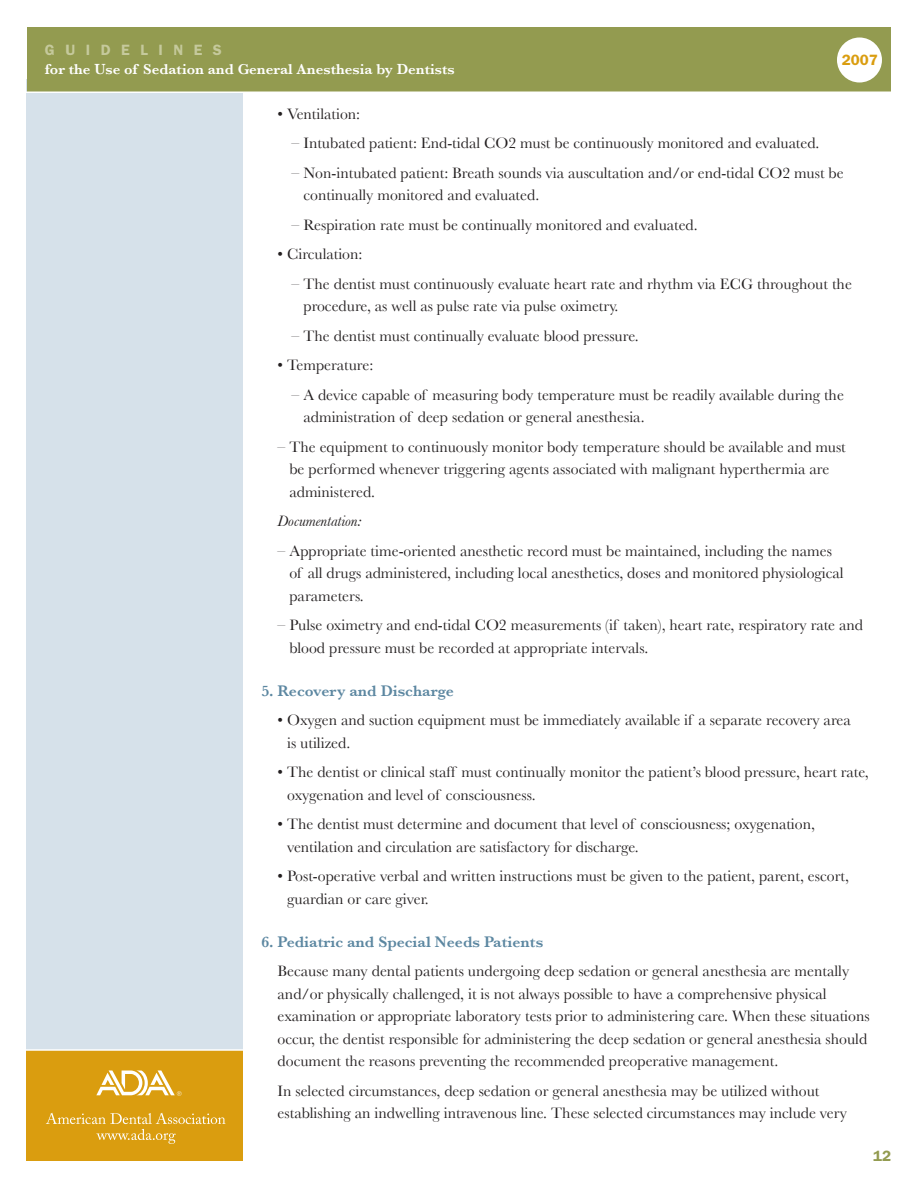
<style>
.page{position:relative;width:918px;height:1188px;background:#fff}
.page>*{position:absolute;margin:0;border:0;box-sizing:border-box;transform-origin:0 0}
.t1{font:15.75px/22.5px "Baskerville";color:#231f20}
.t2{font:600 15.75px "Baskerville";color:#5c87a1}
.t3{font:italic 15.75px "Baskerville";color:#231f20}
.t4{font:600 15px "Baskerville";color:#fff}
.t5{font:600 15px "Franklin Gothic";letter-spacing:.7em;color:#c5c99c}
.t6{font:600 15px "Franklin Gothic";color:#da9d0f}
.t7{font:600 15px "Franklin Gothic";color:#939b50}
</style>
<div class="page">
<div style="left:27px;top:80px;width:216px;height:971px;background:#d6e1ea"></div>
<div style="left:27px;top:27px;width:864px;height:64px;background:#939b50"></div>
<div style="left:27px;top:1050px;width:216px;height:111px;background:#da9d0f"></div>
<svg style="left:46px;top:1113px;width:179px;height:31px"></svg>
<svg style="left:96px;top:1070px;width:86px;height:26px"></svg>
<hr style="left:18px;top:1049px;width:313px;height:2px;background:#fff">
<hr style="left:18px;top:92px;width:885px;height:1px;background:#fff">
<div style="left:837px;top:38px;width:45px;height:44px;background:#fff;border-radius:50%"></div>
<p class="t5" style="left:45px;top:41px;width:178px">GUIDELINES</p>
<p class="t4" style="left:45px;top:61px;width:411px">for the Use of Sedation and General Anesthesia by Dentists</p>
<p class="t6" style="left:842px;top:51px;width:37px">2007</p>
<p class="t1" style="left:278px;top:102px;width:84px">• Ventilation:</p>
<p class="t1" style="left:292px;top:132px;width:529px">– Intubated patient: End-tidal CO2 must be continuously monitored and evaluated.</p>
<p class="t1" style="left:303px;top:161px;width:542px;text-indent:-12px">– Non-intubated patient: Breath sounds via auscultation and/or end-tidal CO2 must be continually monitored and evaluated.</p>
<p class="t1" style="left:292px;top:213px;width:408px">– Respiration rate must be continually monitored and evaluated.</p>
<p class="t1" style="left:278px;top:243px;width:86px">• Circulation:</p>
<p class="t1" style="left:303px;top:272px;width:550px;text-indent:-12px">– The dentist must continuously evaluate heart rate and rhythm via ECG throughout the procedure, as well as pulse rate via pulse oximetry.</p>
<p class="t1" style="left:292px;top:324px;width:349px">– The dentist must continually evaluate blood pressure.</p>
<p class="t1" style="left:278px;top:354px;width:97px">• Temperature:</p>
<p class="t1" style="left:303px;top:383px;width:542px;text-indent:-12px">– A device capable of measuring body temperature must be readily available during the administration of deep sedation or general anesthesia.</p>
<p class="t1" style="left:289px;top:435px;width:558px;text-indent:-12px">– The equipment to continuously monitor body temperature should be available and must be performed whenever triggering agents associated with malignant hyperthermia are administered.</p>
<p class="t3" style="left:278px;top:512px;width:85px">Documentation:</p>
<p class="t1" style="left:289px;top:539px;width:556px;text-indent:-12px">– Appropriate time-oriented anesthetic record must be maintained, including the names of all drugs administered, including local anesthetics, doses and monitored physiological parameters.</p>
<p class="t1" style="left:289px;top:614px;width:575px;text-indent:-12px">– Pulse oximetry and end-tidal CO2 measurements (if taken), heart rate, respiratory rate and blood pressure must be recorded at appropriate intervals.</p>
<p class="t2" style="left:261px;top:681px;width:194px">5. Recovery and Discharge</p>
<p class="t1" style="left:287px;top:709px;width:565px;text-indent:-10px">• Oxygen and suction equipment must be immediately available if a separate recovery area is utilized.</p>
<p class="t1" style="left:287px;top:761px;width:583px;text-indent:-10px">• The dentist or clinical staff must continually monitor the patient’s blood pressure, heart rate, oxygenation and level of consciousness.</p>
<p class="t1" style="left:287px;top:813px;width:529px;text-indent:-10px">• The dentist must determine and document that level of consciousness; oxygenation, ventilation and circulation are satisfactory for discharge.</p>
<p class="t1" style="left:287px;top:865px;width:563px;text-indent:-10px">• Post-operative verbal and written instructions must be given to the patient, parent, escort, guardian or care giver.</p>
<p class="t2" style="left:261px;top:933px;width:283px">6. Pediatric and Special Needs Patients</p>
<p class="t1" style="left:278px;top:960px;width:594px">Because many dental patients undergoing deep sedation or general anesthesia are mentally and/or physically challenged, it is not always possible to have a comprehensive physical examination or appropriate laboratory tests prior to administering care. When these situations occur, the dentist responsible for administering the deep sedation or general anesthesia should document the reasons preventing the recommended preoperative management.</p>
<p class="t1" style="left:278px;top:1079px;width:571px">In selected circumstances, deep sedation or general anesthesia may be utilized without establishing an indwelling intravenous line. These selected circumstances may include very</p>
<p class="t7" style="left:873px;top:1147px;width:19px">12</p>
</div>
